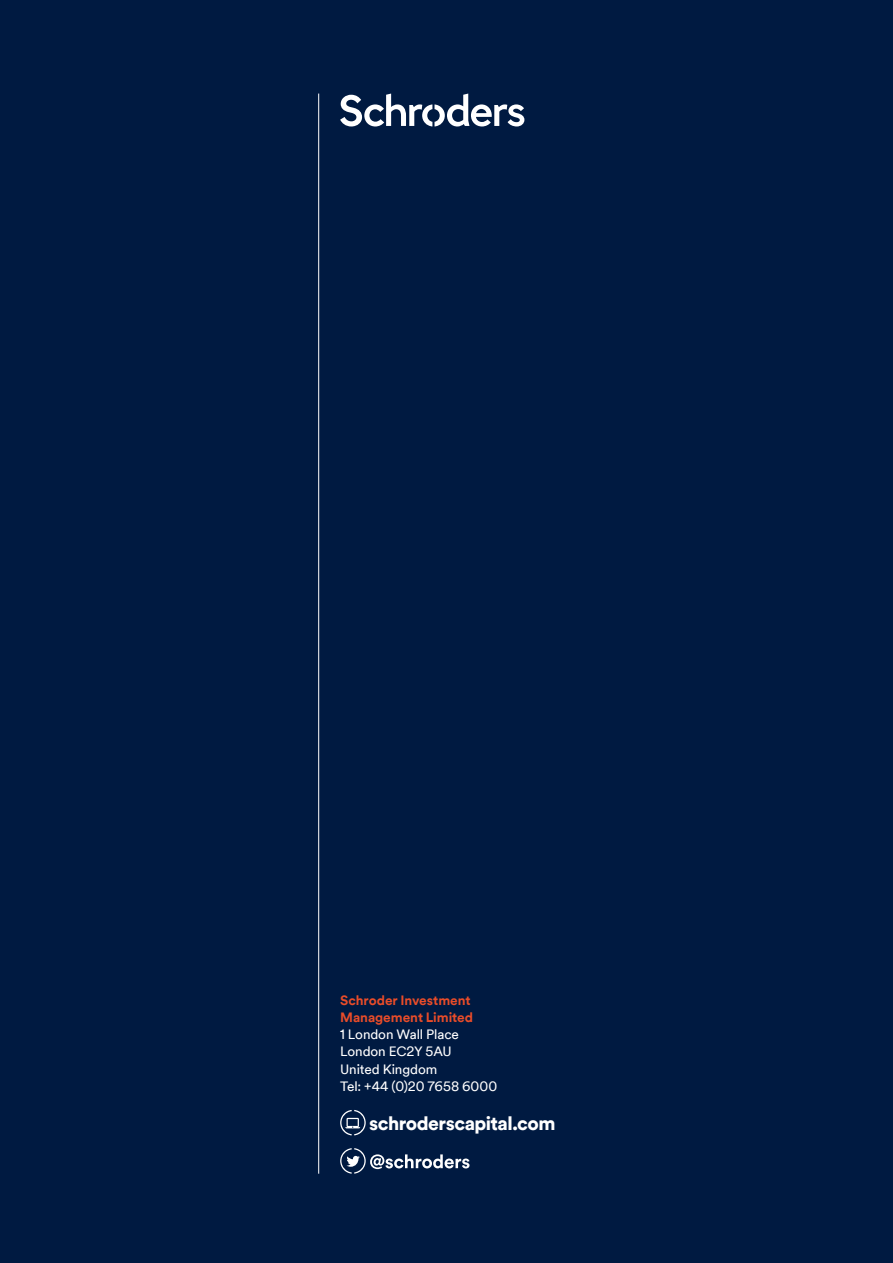
<style>
.page{position:relative;width:893px;height:1263px;background:#001a41}
.page>*{position:absolute;margin:0;border:0;box-sizing:border-box;transform-origin:0 0}
.t1{font:900 19.05px "Schroders Circular TT";letter-spacing:-.03em;color:#fff}
.t2{font:13.5px/17.2px "Schroders Circular TT";letter-spacing:-.01em;color:#fff}
.t3{font:700 13.5px/17.2px "Schroders Circular TT";letter-spacing:-.005em;color:#e94c29}
</style>
<div class="page">
<svg style="left:340px;top:94px;width:184px;height:32px"></svg>
<hr style="left:318px;top:94px;width:1px;height:1080px;background:#fff">
<svg style="left:340px;top:1110px;width:26px;height:25px"></svg>
<svg style="left:340px;top:1148px;width:129px;height:26px"></svg>
<p class="t3" style="left:340px;top:991px;width:134px">Schroder Investment<br>Management Limited</p>
<p class="t2" style="left:340px;top:1025px;width:159px">1 London Wall Place<br>London EC2Y 5AU<br>United Kingdom<br>Tel: +44 (0)20 7658 6000</p>
<h1 class="t1" style="left:369px;top:1110px;width:188px">schroderscapital.com</h1>
</div>
